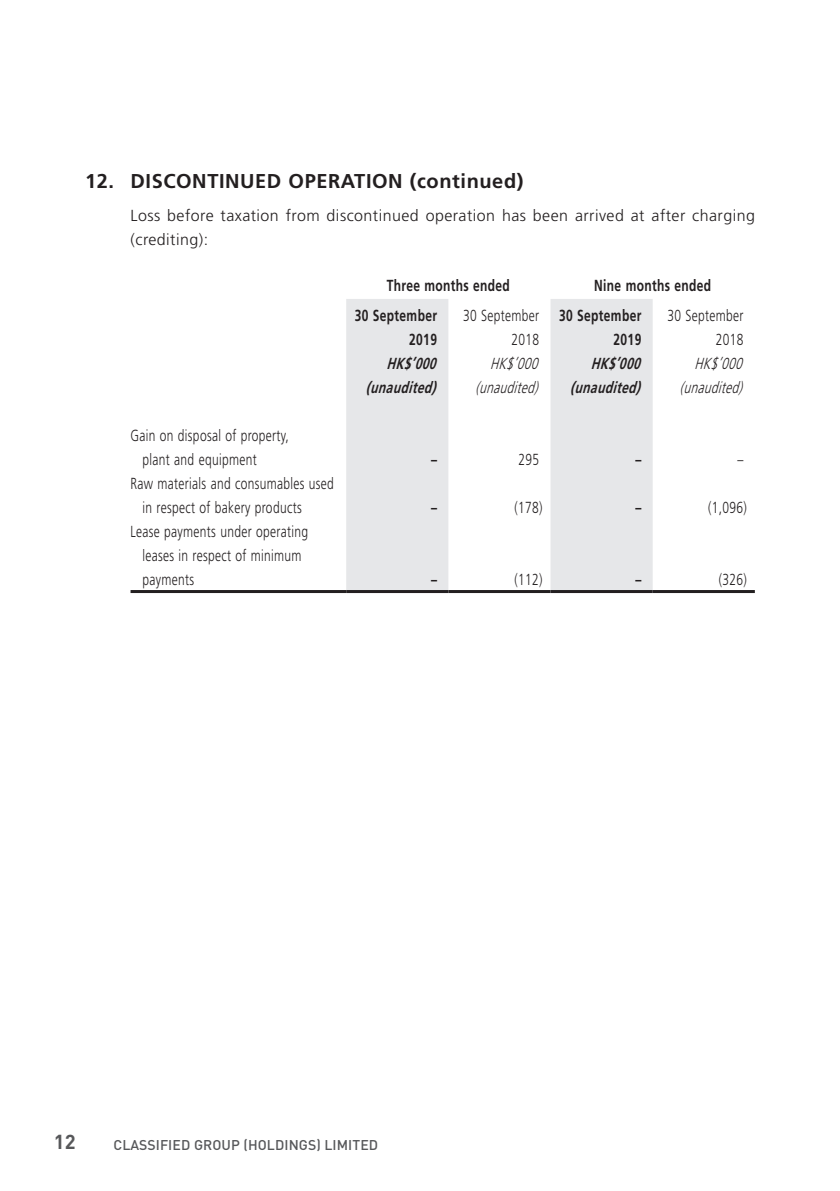
<style>
.page{position:relative;width:840px;height:1191px;background:#fff}
.page>*{position:absolute;margin:0;border:0;box-sizing:border-box;transform-origin:0 0}
.t1{font:700 20px "Frutiger LT Std";letter-spacing:.03em;color:#231f20}
.t2{font:700 20px "DIN";color:#57585a}
.t3{font:300 16px/24px "Frutiger LT Std";letter-spacing:.03em;color:#231f20;scale:.75 1}
.t4{font:300 16px/24px "Frutiger LT Std";letter-spacing:.03em;color:#231f20}
.t5{font:700 16px/24px "Frutiger LT Std";letter-spacing:.03em;color:#231f20;text-align:right;scale:.75 1}
.t6{font:italic 700 16px "Frutiger LT Std";color:#231f20;scale:.75 1}
.t7{font:italic 300 16px "Frutiger LT Std";color:#231f20;scale:.75 1}
.t8{font:500 14px "DIN";letter-spacing:.005em;color:#57585a}
</style>
<div class="page">
<svg style="left:346px;top:299px;width:306px;height:291px;fill:#e6e7e9"></svg>
<hr style="left:130px;top:590px;width:216px;height:3px;background:#231f20">
<hr style="left:346px;top:590px;width:102px;height:3px;background:#231f20">
<hr style="left:448px;top:590px;width:102px;height:3px;background:#231f20">
<hr style="left:550px;top:590px;width:102px;height:3px;background:#231f20">
<hr style="left:652px;top:590px;width:102px;height:3px;background:#231f20">
<p class="t1" style="left:85px;top:169px;width:439px">12. DISCONTINUED OPERATION (continued)</p>
<p class="t4" style="left:130px;top:203px;width:625px">Loss before taxation from discontinued operation has been arrived at after charging (crediting):</p>
<p class="t5" style="left:386px;top:274px;width:165px">Three months ended</p>
<p class="t5" style="left:594px;top:274px;width:157px">Nine months ended</p>
<p class="t5" style="left:354px;top:303px;width:111px">30 September<br>2019</p>
<p class="t3" style="left:463px;top:303px;width:103px;text-align:right">30 September<br>2018</p>
<p class="t5" style="left:559px;top:303px;width:111px">30 September<br>2019</p>
<p class="t3" style="left:667px;top:303px;width:103px;text-align:right">30 September<br>2018</p>
<p class="t6" style="left:386px;top:354px;width:73px">HK$’000</p>
<p class="t7" style="left:490px;top:354px;width:71px">HK$’000</p>
<p class="t6" style="left:590px;top:354px;width:73px">HK$’000</p>
<p class="t7" style="left:694px;top:354px;width:71px">HK$’000</p>
<p class="t6" style="left:366px;top:378px;width:101px">(unaudited)</p>
<p class="t7" style="left:475px;top:378px;width:91px">(unaudited)</p>
<p class="t6" style="left:570px;top:378px;width:101px">(unaudited)</p>
<p class="t7" style="left:679px;top:378px;width:91px">(unaudited)</p>
<p class="t3" style="left:142px;top:424px;width:196px;text-indent:-12px">Gain on disposal of property, plant and equipment</p>
<p class="t5" style="left:431px;top:447px;width:9px">–</p>
<p class="t3" style="left:518px;top:448px;width:29px">295</p>
<p class="t5" style="left:635px;top:447px;width:9px">–</p>
<p class="t3" style="left:737px;top:448px;width:9px">–</p>
<p class="t3" style="left:142px;top:472px;width:256px;text-indent:-12px">Raw materials and consumables used in respect of bakery products</p>
<p class="t3" style="left:142px;top:520px;width:222px;text-indent:-12px">Lease payments under operating leases in respect of minimum payments</p>
<p class="t5" style="left:431px;top:495px;width:9px">–</p>
<p class="t3" style="left:514px;top:496px;width:39px">(178)</p>
<p class="t5" style="left:635px;top:495px;width:9px">–</p>
<p class="t3" style="left:707px;top:496px;width:53px">(1,096)</p>
<p class="t5" style="left:431px;top:567px;width:9px">–</p>
<p class="t3" style="left:514px;top:568px;width:39px">(112)</p>
<p class="t5" style="left:635px;top:567px;width:9px">–</p>
<p class="t3" style="left:718px;top:568px;width:39px">(326)</p>
<p class="t2" style="left:54px;top:1129px;width:23px">12</p>
<p class="t8" style="left:113px;top:1135px;width:266px">CLASSIFIED GROUP (HOLDINGS) LIMITED</p>
</div>
